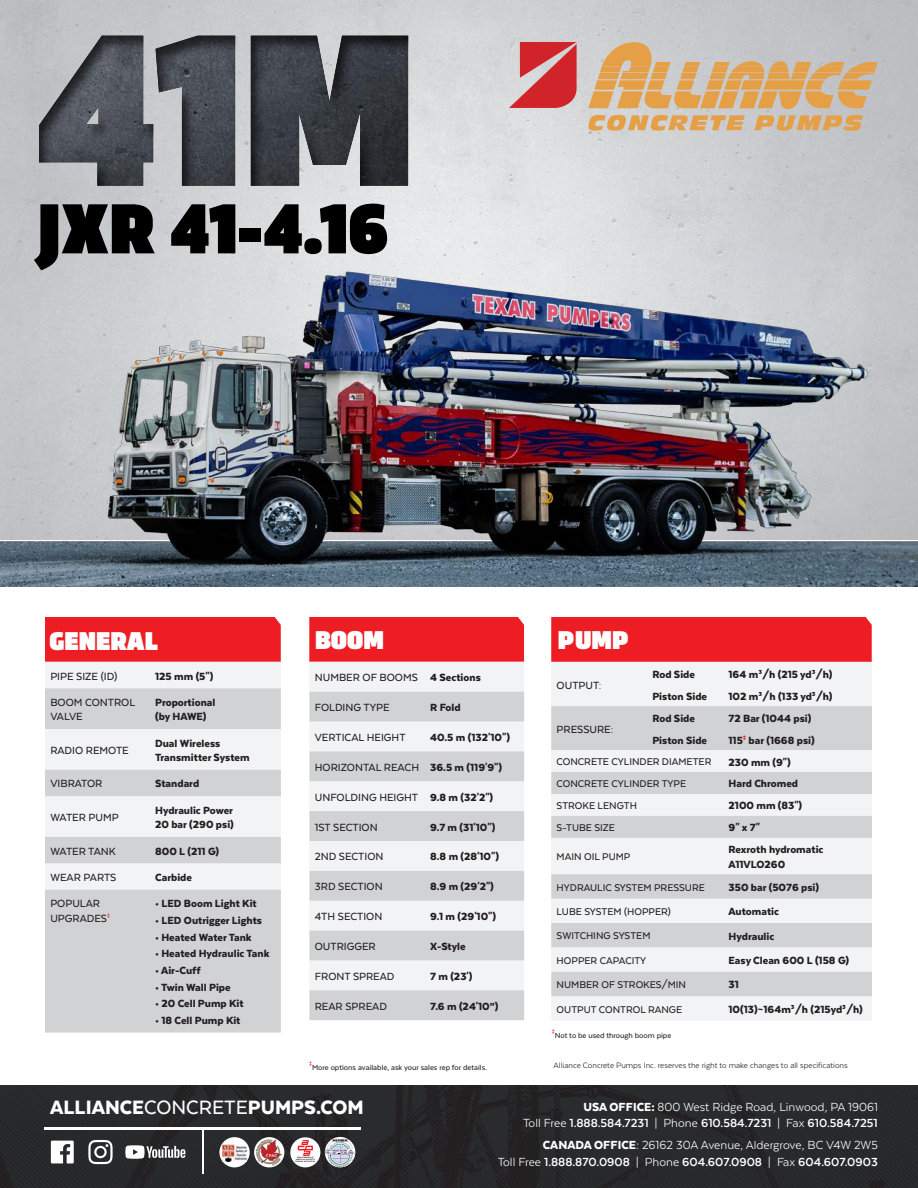
<style>
.page{position:relative;width:918px;height:1188px;background:#fff}
.page>*{position:absolute;margin:0;border:0;box-sizing:border-box;transform-origin:0 0}
.t1{font:74.25px "Trasandina Ultra";color:#000}
.t2{font:27px "Trasandina Ultra";color:#fff}
.Bold_Table_Hose{font:900 22.35px "Texta";color:#fff}
.t3{font:700 13.5px "Texta";color:#fff}
.t4{font:13.5px "Texta";color:#fff}
.Bold_Table{font:900 12px/14.4px "Texta";color:#231f20}
.t5{font:500 12px/14.4px "Texta";color:#231f20}
.t6{font:500 11.25px "Texta";color:#231f20}
.t7{font:9px "Texta";color:#231f20}
.t8{font:500 8.55px "Texta";color:#231f20}
.t9{font:500 7.05px "Texta";color:#ee1d23}
.t10{font:700 1.65px/2px "Helvetica";color:#231f20;text-align:center}
.s1{font-weight:500}
.s2{font-weight:900}
.s3{font-weight:400}
.s4{font-weight:700}
</style>
<div class="page">
<div style="left:551px;top:662px;width:321px;height:358px;background:#f2f3f4"></div>
<svg style="left:551px;top:706px;width:321px;height:290px;fill:#d1d2d4"></svg>
<img style="left:0;top:0;width:918px;height:239px">
<img style="left:0;top:1086px;width:918px;height:102px">
<svg style="left:509px;top:42px;width:68px;height:66px;background:#d25b60"></svg>
<svg style="left:588px;top:42px;width:290px;height:89px;background:#d4b68f"></svg>
<svg style="left:325px;top:1137px;width:30px;height:30px"></svg>
<svg style="left:325px;top:1139px;width:30px;height:28px"></svg>
<div style="left:290px;top:1137px;width:30px;height:30px;background:#fff;border-radius:50%"></div>
<svg style="left:298px;top:1140px;width:15px;height:16px"></svg>
<div style="left:219px;top:1137px;width:31px;height:30px;background:#fff;border-radius:50%"></div>
<img style="left:222px;top:1144px;width:25px;height:18px">
<svg style="left:254px;top:1137px;width:30px;height:30px"></svg>
<img style="left:255px;top:1138px;width:28px;height:28px">
<svg style="left:51px;top:1141px;width:23px;height:22px"></svg>
<svg style="left:88px;top:1140px;width:25px;height:24px"></svg>
<svg style="left:125px;top:1145px;width:60px;height:14px"></svg>
<hr style="left:202px;top:1130px;width:1px;height:44px;background:#fff">
<hr style="left:44px;top:1128px;width:317px;height:2px;background:#fff">
<div style="left:45px;top:617px;width:236px;height:45px;background:#ee1d23"></div>
<div style="left:309px;top:617px;width:215px;height:45px;background:#ee1d23"></div>
<div style="left:551px;top:617px;width:321px;height:45px;background:#ee1d23"></div>
<div style="left:45px;top:662px;width:236px;height:26px;background:#f2f3f4"></div>
<svg style="left:45px;top:688px;width:236px;height:345px;fill:#d1d2d4"></svg>
<div style="left:36px;top:34px;width:374px;height:152px;background:#231f20;opacity:.75"></div>
<div style="left:309px;top:662px;width:215px;height:30px;background:#f2f3f4"></div>
<svg style="left:309px;top:692px;width:215px;height:328px;fill:#d1d2d4"></svg>
<img style="left:0;top:239px;width:918px;height:348px">
<p class="t1" style="left:38px;top:175px;width:351px">JXR 41-4.16</p>
<p class="t2" style="left:50px;top:622px;width:110px">GENERAL</p>
<p class="t2" style="left:315px;top:621px;width:70px">BOOM</p>
<p class="t2" style="left:558px;top:621px;width:72px">PUMP</p>
<p class="t5" style="left:50px;top:669px;width:68px">PIPE SIZE (ID)</p>
<p class="Bold_Table" style="left:155px;top:669px;width:60px">125 mm (5")</p>
<p class="t5" style="left:50px;top:695px;width:86px">BOOM CONTROL<br>VALVE</p>
<p class="Bold_Table" style="left:155px;top:695px;width:62px">Proportional (by HAWE)</p>
<p class="t5" style="left:50px;top:743px;width:80px">RADIO REMOTE</p>
<p class="Bold_Table" style="left:155px;top:736px;width:96px">Dual Wireless<br>Transmitter System</p>
<p class="t5" style="left:50px;top:776px;width:54px">VIBRATOR</p>
<p class="Bold_Table" style="left:155px;top:776px;width:46px">Standard</p>
<p class="t5" style="left:50px;top:810px;width:70px">WATER PUMP</p>
<p class="Bold_Table" style="left:155px;top:803px;width:80px">Hydraulic Power<br>20 bar (290 psi)</p>
<p class="t5" style="left:50px;top:844px;width:67px">WATER TANK</p>
<p class="Bold_Table" style="left:155px;top:844px;width:66px">800 L (211 G)</p>
<p class="t5" style="left:50px;top:870px;width:68px">WEAR PARTS</p>
<p class="Bold_Table" style="left:155px;top:870px;width:38px">Carbide</p>
<p class="t5" style="left:50px;top:896px;width:61px">POPULAR<br>UPGRADES<sup>‡</sup></p>
<p class="Bold_Table" style="left:155px;top:896px;width:103px">• LED Boom Light Kit</p>
<p class="Bold_Table" style="left:155px;top:913px;width:108px">• LED Outrigger Lights</p>
<p class="Bold_Table" style="left:155px;top:930px;width:98px">• Heated Water Tank</p>
<p class="Bold_Table" style="left:155px;top:946px;width:116px">• Heated Hydraulic Tank</p>
<p class="Bold_Table" style="left:155px;top:963px;width:47px">• Air-Cuff</p>
<p class="Bold_Table" style="left:155px;top:980px;width:77px">• Twin Wall Pipe</p>
<p class="Bold_Table" style="left:155px;top:996px;width:90px">• 20 Cell Pump Kit</p>
<p class="Bold_Table" style="left:155px;top:1013px;width:87px">• 18 Cell Pump Kit</p>
<p class="t5" style="left:315px;top:670px;width:105px">NUMBER OF BOOMS</p>
<p class="Bold_Table" style="left:430px;top:670px;width:52px">4 Sections</p>
<p class="t5" style="left:315px;top:700px;width:76px">FOLDING TYPE</p>
<p class="Bold_Table" style="left:430px;top:700px;width:32px">R Fold</p>
<p class="t5" style="left:315px;top:730px;width:92px">VERTICAL HEIGHT</p>
<p class="Bold_Table" style="left:430px;top:730px;width:81px">40.5 m (132'10")</p>
<p class="t5" style="left:315px;top:760px;width:106px">HORIZONTAL REACH</p>
<p class="Bold_Table" style="left:430px;top:760px;width:73px">36.5 m (119'9")</p>
<p class="t5" style="left:315px;top:790px;width:105px">UNFOLDING HEIGHT</p>
<p class="Bold_Table" style="left:430px;top:790px;width:65px">9.8 m (32'2")</p>
<p class="t5" style="left:315px;top:820px;width:64px">1ST SECTION</p>
<p class="Bold_Table" style="left:430px;top:820px;width:67px">9.7 m (31'10")</p>
<p class="t5" style="left:315px;top:850px;width:70px">2ND SECTION</p>
<p class="Bold_Table" style="left:430px;top:849px;width:70px">8.8 m (28'10")</p>
<p class="t5" style="left:315px;top:879px;width:69px">3RD SECTION</p>
<p class="Bold_Table" style="left:430px;top:879px;width:65px">8.9 m (29'2")</p>
<p class="t5" style="left:315px;top:909px;width:69px">4TH SECTION</p>
<p class="Bold_Table" style="left:430px;top:909px;width:67px">9.1 m (29'10")</p>
<p class="t5" style="left:315px;top:939px;width:63px">OUTRIGGER</p>
<p class="Bold_Table" style="left:430px;top:939px;width:37px">X-Style</p>
<p class="t5" style="left:315px;top:969px;width:81px">FRONT SPREAD</p>
<p class="Bold_Table" style="left:430px;top:969px;width:44px">7 m (23')</p>
<p class="t5" style="left:315px;top:999px;width:74px">REAR SPREAD</p>
<p class="Bold_Table" style="left:430px;top:999px;width:70px">7.6 m (24'10”)</p>
<p class="t9" style="left:309px;top:1060px;width:5px">‡</p>
<p class="t8" style="left:312px;top:1063px;width:176px">More options available, ask your sales rep for details.</p>
<p class="t5" style="left:557px;top:678px;width:46px">OUTPUT:</p>
<p class="Bold_Table" style="left:652px;top:667px;width:44px">Rod Side</p>
<p class="Bold_Table" style="left:729px;top:667px;width:105px">164 m³/h (215 yd³/h)</p>
<p class="Bold_Table" style="left:652px;top:689px;width:56px">Piston Side</p>
<p class="Bold_Table" style="left:729px;top:689px;width:106px">102 m³/h (133 yd³/h)</p>
<p class="Bold_Table" style="left:652px;top:711px;width:44px">Rod Side</p>
<p class="Bold_Table" style="left:729px;top:711px;width:84px">72 Bar (1044 psi)</p>
<p class="Bold_Table" style="left:652px;top:733px;width:56px">Piston Side</p>
<p class="Bold_Table" style="left:729px;top:733px;width:88px">115<sup>‡</sup> bar (1668 psi)</p>
<p class="t6" style="left:557px;top:756px;width:156px">CONCRETE CYLINDER DIAMETER</p>
<p class="Bold_Table" style="left:729px;top:755px;width:64px">230 mm (9")</p>
<p class="t6" style="left:557px;top:778px;width:131px">CONCRETE CYLINDER TYPE</p>
<p class="Bold_Table" style="left:729px;top:776px;width:71px">Hard Chromed</p>
<p class="t6" style="left:557px;top:800px;width:82px">STROKE LENGTH</p>
<p class="Bold_Table" style="left:729px;top:798px;width:75px">2100 mm (83")</p>
<p class="t6" style="left:557px;top:822px;width:60px">S-TUBE SIZE</p>
<p class="Bold_Table" style="left:729px;top:820px;width:33px">9" x 7"</p>
<p class="t6" style="left:557px;top:851px;width:75px">MAIN OIL PUMP</p>
<p class="t5" style="left:557px;top:722px;width:58px">PRESSURE:</p>
<p class="Bold_Table" style="left:729px;top:842px;width:96px">Rexroth hydromatic</p>
<p class="Bold_Table" style="left:729px;top:857px;width:58px">A11VLO260</p>
<p class="t6" style="left:557px;top:881px;width:150px">HYDRAULIC SYSTEM PRESSURE</p>
<p class="Bold_Table" style="left:729px;top:880px;width:92px">350 bar (5076 psi)</p>
<p class="t6" style="left:557px;top:906px;width:116px">LUBE SYSTEM (HOPPER)</p>
<p class="Bold_Table" style="left:729px;top:904px;width:52px">Automatic</p>
<p class="t6" style="left:557px;top:930px;width:95px">SWITCHING SYSTEM</p>
<p class="Bold_Table" style="left:729px;top:929px;width:47px">Hydraulic</p>
<p class="t6" style="left:557px;top:955px;width:91px">HOPPER CAPACITY</p>
<p class="Bold_Table" style="left:729px;top:953px;width:122px">Easy Clean 600 L (158 G)</p>
<p class="t6" style="left:557px;top:979px;width:131px">NUMBER OF STROKES/MIN</p>
<p class="Bold_Table" style="left:729px;top:978px;width:12px">31</p>
<p class="t6" style="left:557px;top:1003px;width:127px">OUTPUT CONTROL RANGE</p>
<p class="Bold_Table" style="left:729px;top:1002px;width:136px">10(13)~164m³/h (215yd³/h)</p>
<p class="t9" style="left:552px;top:1029px;width:5px">‡</p>
<p class="t8" style="left:555px;top:1031px;width:118px">Not to be used through boom pipe</p>
<p class="t7" style="left:554px;top:1060px;width:296px">Alliance Concrete Pumps Inc. reserves the right to make changes to all specifications</p>
<p class="Bold_Table_Hose" style="left:50px;top:1095px;width:315px">ALLIANCE<span class="s1">CONCRETE</span>PUMPS.COM</p>
<p class="t10" style="left:295px;top:1157px;width:21px">PROUD MEMBER OF<br>AMERICAN CONCRETE<br>PUMPING ASSOCIATION</p>
<p class="t4" style="left:583px;top:1100px;width:296px"><span class="s2">USA OFFICE:</span> 800 West Ridge Road, Linwood, PA 19061</p>
<p class="t3" style="left:523px;top:1116px;width:356px"><span class="s3">Toll Free</span> 1.888.584.7231 <span class="s3">| Phone</span> 610.584.7231 <span class="s3">| Fax</span> 610.584.7251</p>
<p class="t4" style="left:543px;top:1138px;width:337px"><span class="s2">CANADA OFFICE</span><span class="s4">:</span> 26162 30A Avenue, Aldergrove, BC V4W 2W5</p>
<p class="t3" style="left:498px;top:1155px;width:382px"><span class="s3">Toll Free</span> 1.888.870.0908 <span class="s3">| Phone</span> 604.607.0908 <span class="s3">| Fax</span> 604.607.0903</p>
</div>
